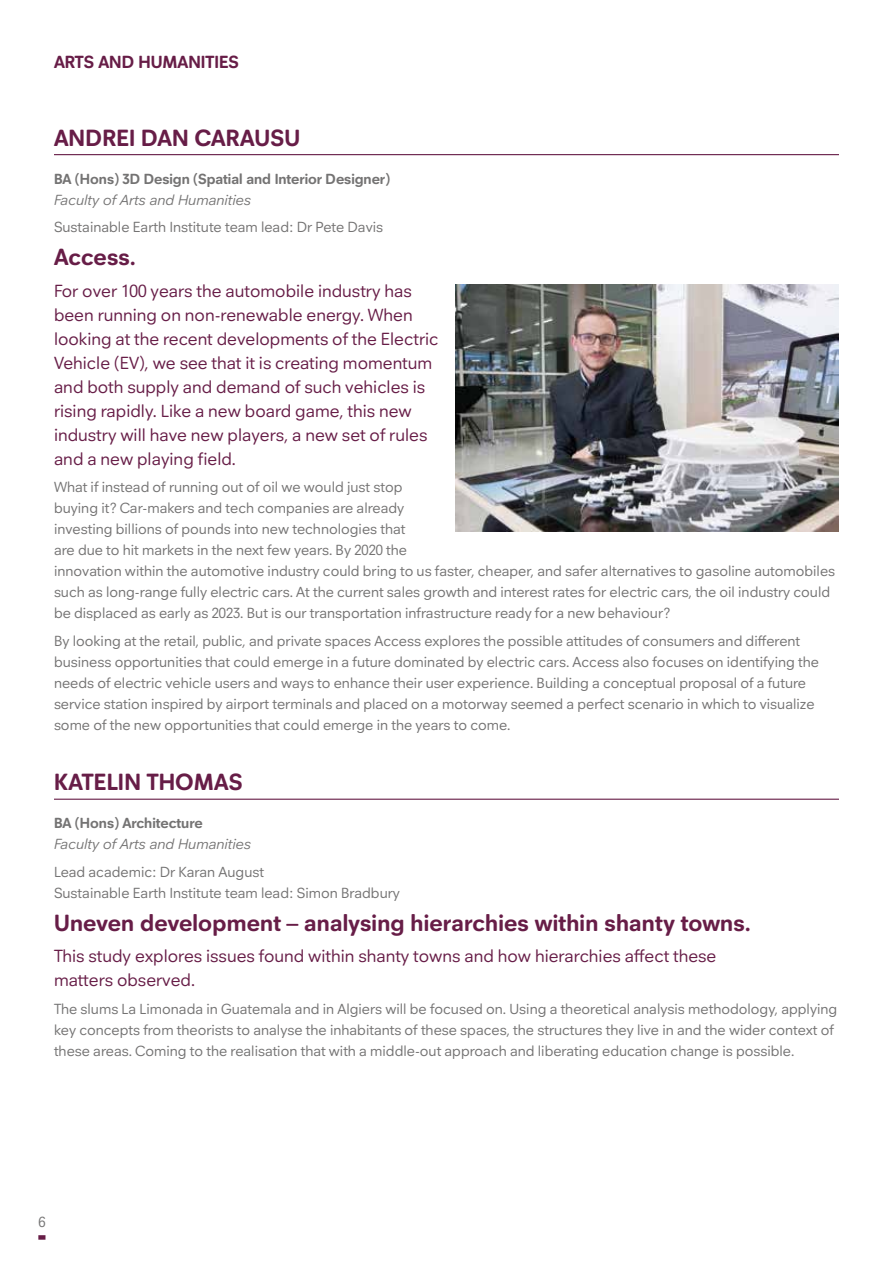
<style>
.page{position:relative;width:893px;height:1263px;background:#fff}
.page>*{position:absolute;margin:0;border:0;box-sizing:border-box;transform-origin:0 0}
.t1{font:700 24px "Neuzeitfor Plymouth";letter-spacing:.01em;color:#671d47}
.t2{font:18px/24px "Neuzeitfor Plymouth";color:#671d47}
.t3{font:700 18px "Neuzeitfor Plymouth";color:#671d47}
.t4{font:15px/21px "Neuzeitfor Plymouth";color:#747373}
.t5{font:700 15px "Neuzeitfor Plymouth";color:#747373}
.t6{font:italic 15px "Neuzeitfor Plymouth";color:#747373}
</style>
<div class="page">
<hr style="left:54px;top:154px;width:785px;height:1px;background:#671d47">
<hr style="left:54px;top:799px;width:785px;height:1px;background:#671d47">
<svg style="left:38px;top:1235px;width:7px;height:5px"></svg>
<img style="left:455px;top:284px;width:384px;height:248px">
<p class="t3" style="left:54px;top:50px;width:186px">ARTS AND HUMANITIES</p>
<h1 class="t1" style="left:54px;top:123px;width:248px">ANDREI DAN CARAUSU</h1>
<p class="t5" style="left:54px;top:169px;width:337px">BA (Hons) 3D Design (Spatial and Interior Designer)</p>
<p class="t6" style="left:54px;top:191px;width:199px">Faculty of Arts and Humanities</p>
<p class="t4" style="left:54px;top:216px;width:331px">Sustainable Earth Institute team lead: Dr Pete Davis</p>
<h1 class="t1" style="left:54px;top:243px;width:83px">Access.</h1>
<p class="t2" style="left:54px;top:278px;width:386px">For over 100 years the automobile industry has been running on non-renewable energy. When looking at the recent developments of the Electric Vehicle (EV), we see that it is creating momentum and both supply and demand of such vehicles is rising rapidly. Like a new board game, this new industry will have new players, a new set of rules and a new playing field.</p>
<p class="t4" style="left:54px;top:476px;width:783px">What if instead of running out of oil we would just stop<br>buying it? Car-makers and tech companies are already<br>investing billions of pounds into new technologies that<br>are due to hit markets in the next few years. By 2020 the<br>innovation within the automotive industry could bring to us faster, cheaper, and safer alternatives to gasoline automobiles such as long-range fully electric cars. At the current sales growth and interest rates for electric cars, the oil industry could be displaced as early as 2023. But is our transportation infrastructure ready for a new behaviour?</p>
<p class="t4" style="left:54px;top:630px;width:766px">By looking at the retail, public, and private spaces Access explores the possible attitudes of consumers and different business opportunities that could emerge in a future dominated by electric cars. Access also focuses on identifying the needs of electric vehicle users and ways to enhance their user experience. Building a conceptual proposal of a future service station inspired by airport terminals and placed on a motorway seemed a perfect scenario in which to visualize some of the new opportunities that could emerge in the years to come.</p>
<h1 class="t1" style="left:54px;top:767px;width:190px">KATELIN THOMAS</h1>
<p class="t5" style="left:54px;top:814px;width:150px">BA (Hons) Architecture</p>
<p class="t6" style="left:54px;top:835px;width:199px">Faculty of Arts and Humanities</p>
<p class="t4" style="left:54px;top:861px;width:347px">Lead academic: Dr Karan August<br>Sustainable Earth Institute team lead: Simon Bradbury</p>
<h1 class="t1" style="left:54px;top:908px;width:698px">Uneven development – analysing hierarchies within shanty towns.</h1>
<p class="t2" style="left:54px;top:944px;width:664px">This study explores issues found within shanty towns and how hierarchies affect these matters observed.</p>
<p class="t4" style="left:54px;top:998px;width:785px">The slums La Limonada in Guatemala and in Algiers will be focused on. Using a theoretical analysis methodology, applying key concepts from theorists to analyse the inhabitants of these spaces, the structures they live in and the wider context of these areas. Coming to the realisation that with a middle-out approach and liberating education change is possible.</p>
<p class="t4" style="left:38px;top:1211px;width:9px">6</p>
</div>
